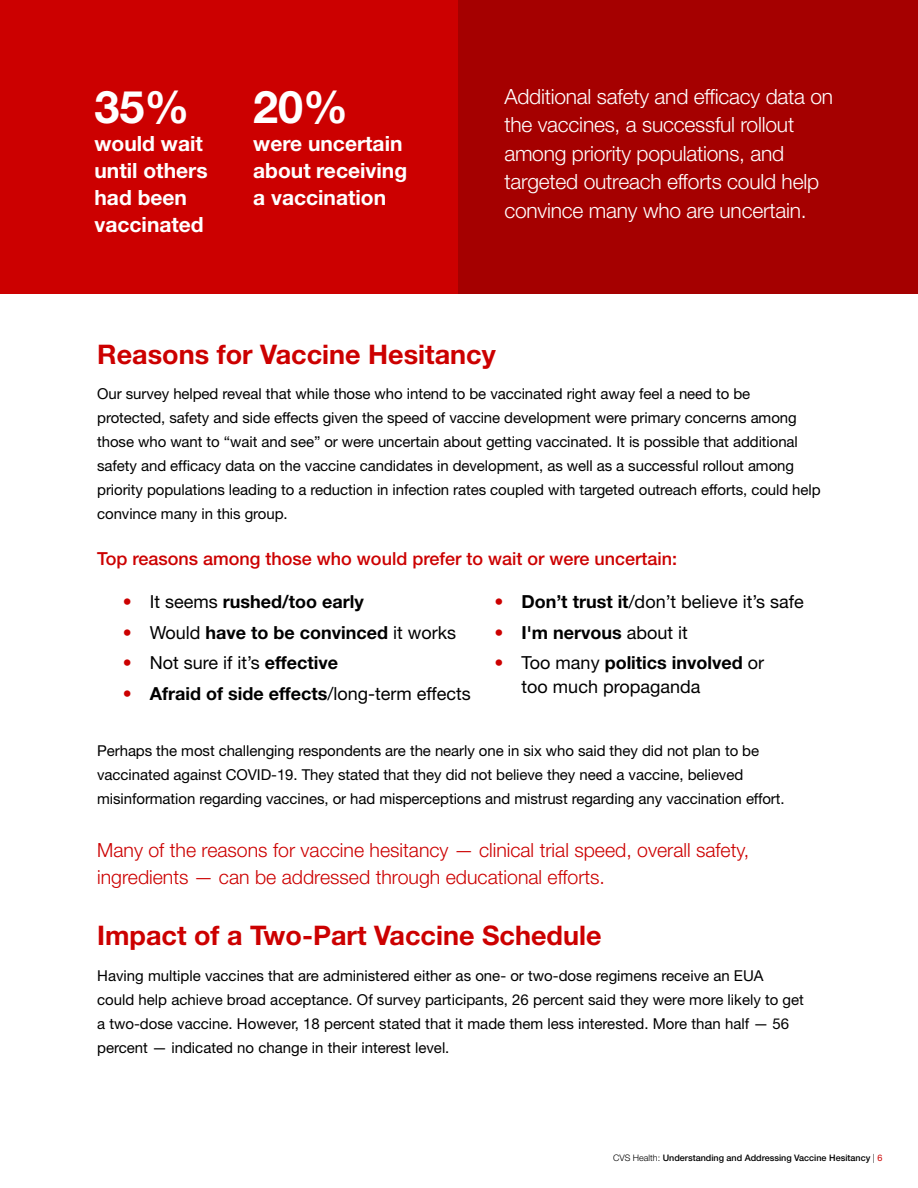
<style>
.page{position:relative;width:918px;height:1188px;background:#fff}
.page>*{position:absolute;margin:0;border:0;box-sizing:border-box;transform-origin:0 0}
.t1{font:700 45px "Helvetica Neue LT Std";color:#fff}
.t2{font:700 27px "Helvetica Neue LT Std";color:#c00}
.t3{font:300 21px/28.5px "Helvetica Neue LT Std";letter-spacing:-.01em;color:#fff}
.t4{font:700 21px/27px "Helvetica Neue LT Std";color:#fff}
.t5{font:300 19.5px/27px "Helvetica Neue LT Std";color:#c00}
.t6{font:700 18px "Helvetica Neue LT Std";color:#000}
.t7{font:18px/24px "Helvetica Neue LT Std";color:#000}
.t8{font:500 18px "Helvetica Neue LT Std";color:#c00}
.t9{font:15px/24px "Helvetica Neue LT Std";letter-spacing:-.005em;color:#000}
.t10{font:500 9px "Helvetica Neue LT Std";color:#000}
.s1{font-weight:400;color:#c00}
.s2{font-weight:400}
.s3{color:#c00}
.s4{font-weight:700}
.s5{font-weight:300}
</style>
<div class="page">
<div style="left:458px;top:0;width:460px;height:294px;background:#a50000"></div>
<div style="left:0;top:0;width:458px;height:294px;background:#c00"></div>
<h1 class="t1" style="left:94px;top:79px;width:97px">35%</h1>
<h1 class="t1" style="left:253px;top:79px;width:97px">20%</h1>
<h3 class="t4" style="left:94px;top:130px;width:115px">would wait until others had been vaccinated</h3>
<h3 class="t4" style="left:253px;top:130px;width:155px">were uncertain about receiving a vaccination</h3>
<h3 class="t3" style="left:504px;top:81px;width:330px">Additional safety and efficacy data on the vaccines, a successful rollout among priority populations, and targeted outreach efforts could help convince many who are uncertain.</h3>
<h2 class="t2" style="left:97px;top:337px;width:400px">Reasons for Vaccine Hesitancy</h2>
<p class="t9" style="left:97px;top:381px;width:725px">Our survey helped reveal that while those who intend to be vaccinated right away feel a need to be protected, safety and side effects given the speed of vaccine development were primary concerns among those who want to “wait and see” or were uncertain about getting vaccinated. It is possible that additional safety and efficacy data on the vaccine candidates in development, as well as a successful rollout among priority populations leading to a reduction in infection rates coupled with targeted outreach efforts, could help convince many in this group.</p>
<p class="t8" style="left:97px;top:548px;width:581px">Top reasons among those who would prefer to wait or were uncertain:</p>
<p class="t6" style="left:123px;top:590px;width:243px"><span class="s1">•</span> <span class="s2">It seems</span> rushed/too early</p>
<p class="t6" style="left:123px;top:621px;width:335px"><span class="s1">•</span> <span class="s2">Would</span> have to be convinced <span class="s2">it works</span></p>
<p class="t7" style="left:123px;top:651px;width:217px"><span class="s3">•</span> Not sure if it’s <span class="s4">effective</span></p>
<p class="t6" style="left:123px;top:683px;width:349px"><span class="s1">•</span> Afraid of side effects<span class="s2">/long-term effects</span></p>
<p class="t7" style="left:495px;top:589px;width:311px"><span class="s3">•</span> <span class="s4">Don’t trust it</span>/don’t believe it’s safe</p>
<p class="t6" style="left:495px;top:621px;width:195px"><span class="s1">•</span> I'm nervous <span class="s2">about it</span></p>
<p class="t7" style="left:522px;top:651px;width:244px;text-indent:-27px"><span class="s3">•</span> Too many <span class="s4">politics involved</span> or too much propaganda</p>
<p class="t9" style="left:97px;top:738px;width:689px">Perhaps the most challenging respondents are the nearly one in six who said they did not plan to be vaccinated against COVID-19. They stated that they did not believe they need a vaccine, believed misinformation regarding vaccines, or had misperceptions and mistrust regarding any vaccination effort.</p>
<h3 class="t5" style="left:97px;top:836px;width:653px">Many of the reasons for vaccine hesitancy — clinical trial speed, overall safety, ingredients — can be addressed through educational efforts.</h3>
<h2 class="t2" style="left:97px;top:919px;width:506px">Impact of a Two-Part Vaccine Schedule</h2>
<p class="t9" style="left:97px;top:963px;width:708px">Having multiple vaccines that are administered either as one- or two-dose regimens receive an EUA could help achieve broad acceptance. Of survey participants, 26 percent said they were more likely to get a two-dose vaccine. However, 18 percent stated that it made them less interested. More than half — 56 percent — indicated no change in their interest level.</p>
<p class="t10" style="left:613px;top:1152px;width:271px"><span class="s5">CVS Health:</span> Understanding and Addressing Vaccine Hesitancy <span class="s5">|</span> <span class="s1">6</span></p>
</div>
